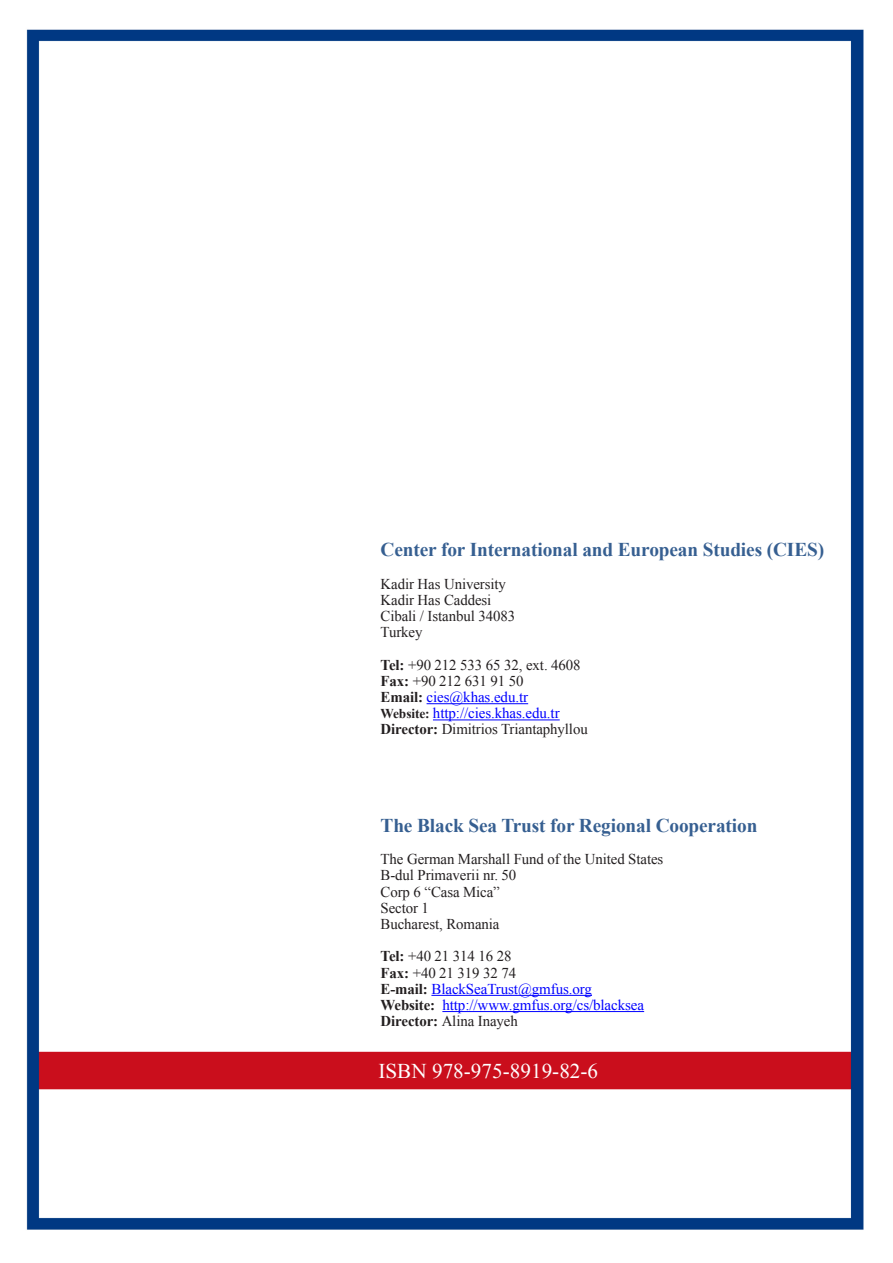
<style>
.page{position:relative;width:893px;height:1263px;background:#fff}
.page>*{position:absolute;margin:0;border:0;box-sizing:border-box;transform-origin:0 0}
.t1{font:21px "Times New Roman";color:#fff}
.t2{font:700 19.5px "Times New Roman";letter-spacing:-.005em;color:#365f91}
.t3{font:15px/16.2px "Times New Roman";letter-spacing:-.005em;color:#231f20}
.t4{font:15px/16.2px "Times New Roman";letter-spacing:-.005em;color:#00f}
.s1{font-weight:700}
.s2{color:#00f}
.s3{font-weight:700;font-size:13.5px}
.s4{font-weight:700;color:#231f20}
.s5{color:#231f20}
</style>
<div class="page">
<img style="left:26px;top:29px;width:838px;height:1201px">
<hr style="left:427px;top:703px;width:101px;height:1px;background:#00f">
<hr style="left:433px;top:719px;width:127px;height:1px;background:#00f">
<hr style="left:431px;top:995px;width:161px;height:1px;background:#00f">
<hr style="left:442px;top:1011px;width:202px;height:1px;background:#00f">
<p class="t2" style="left:381px;top:536px;width:445px">Center for International and European Studies (CIES)</p>
<p class="t3" style="left:381px;top:575px;width:136px">Kadir Has University<br>Kadir Has Caddesi<br>Cibali / Istanbul 34083<br>Turkey</p>
<p class="t3" style="left:381px;top:656px;width:209px"><span class="s1">Tel:</span> +90 212 533 65 32, ext. 4608<br><span class="s1">Fax:</span> +90 212 631 91 50<br><span class="s1">Email:</span> <span class="s2">cies@khas.edu.tr<br></span><span class="s3">Website:</span> <span class="s2">http://cies.khas.edu.tr<br></span><span class="s1">Director:</span> Dimitrios Triantaphyllou</p>
<p class="t2" style="left:381px;top:812px;width:378px">The Black Sea Trust for Regional Cooperation</p>
<p class="t3" style="left:381px;top:851px;width:284px">The German Marshall Fund of the United States<br>B-dul Primaverii nr. 50<br>Corp 6 “Casa Mica”<br>Sector 1<br>Bucharest, Romania</p>
<p class="t4" style="left:381px;top:948px;width:265px"><span class="s4">Tel:</span> <span class="s5">+40 21 314 16 28<br></span><span class="s4">Fax:</span> <span class="s5">+40 21 319 32 74<br></span><span class="s4">E-mail:</span> BlackSeaTrust@gmfus.org<br><span class="s4">Website:</span> http://www.gmfus.org/cs/blacksea<br><span class="s4">Director:</span> <span class="s5">Alina Inayeh</span></p>
<p class="t1" style="left:378px;top:1057px;width:221px">ISBN 978-975-8919-82-6</p>
</div>
